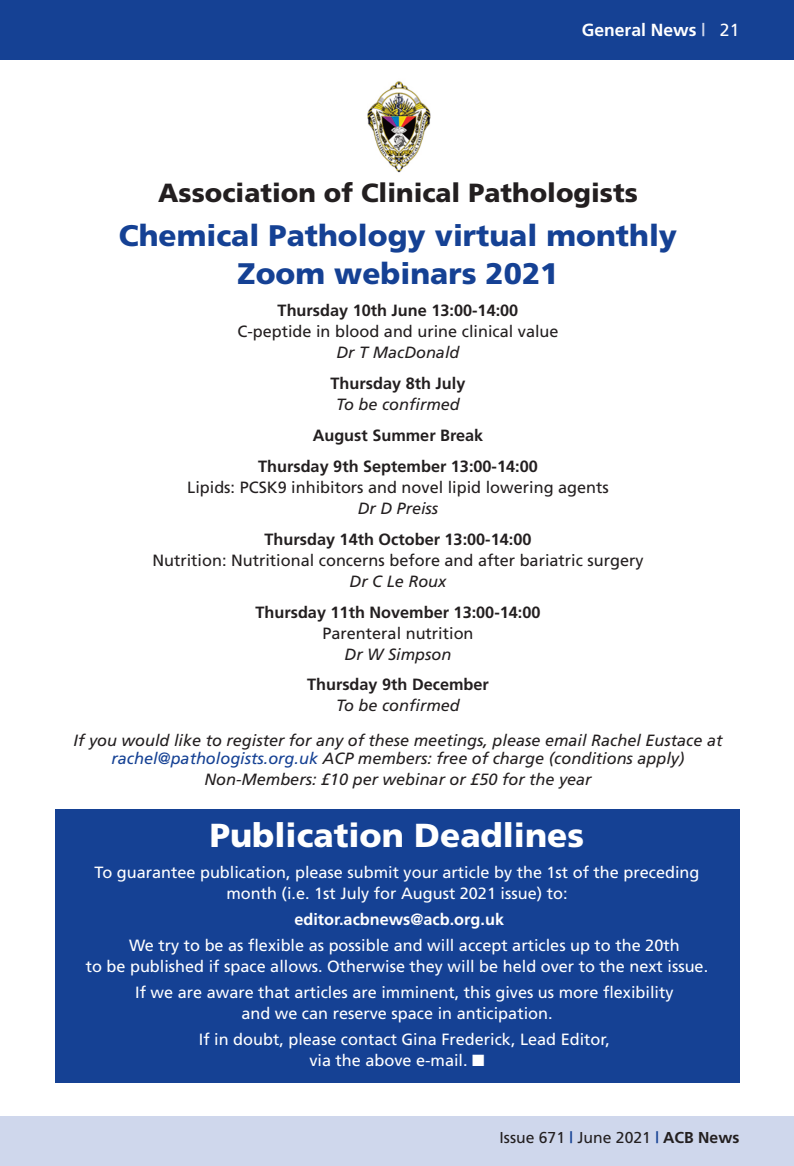
<style>
.page{position:relative;width:794px;height:1166px;background:#fff}
.page>*{position:absolute;margin:0;border:0;box-sizing:border-box;transform-origin:0 0}
.t1{font:900 33.25px "Frutiger";color:#fff}
.t2{font:900 29.75px/38.5px "Frutiger";color:#154194;text-align:center}
.t3{font:900 26.25px "Frutiger";color:#231f20}
.t4{font:700 17.5px "Frutiger";color:#fff}
.t5{font:16.28px/21px "Frutiger";color:#fff}
.t6{font:italic 16.28px/35px "Frutiger";color:#231f20;text-align:center}
.t7{font:700 16.28px/31px "Frutiger";color:#231f20;text-align:center}
.t8{font:16.28px "Frutiger";color:#231f20}
.t9{font:700 16.28px "Frutiger";color:#fff}
.t10{font:15.75px "Frutiger";color:#231f20}
.s1{color:#cfd7ec}
.s2{font-weight:400}
.s3{color:#154194}
.s4{font-weight:700;color:#154194}
.s5{font-weight:700}
</style>
<div class="page">
<div style="left:0;top:0;width:794px;height:60px;background:#154194"></div>
<div style="left:0;top:1116px;width:794px;height:50px;background:#cfd7ec"></div>
<div style="left:55px;top:809px;width:684px;height:273px;background:#154194"></div>
<img style="left:367px;top:81px;width:64px;height:92px">
<p class="t4" style="left:582px;top:23px;width:159px">General News <span class="s1">|</span> <span class="s2">21</span></p>
<h3 class="t3" style="left:158px;top:183px;width:481px">Association of Clinical Pathologists</h3>
<h2 class="t2" style="left:119px;top:218px;width:560px">Chemical Pathology virtual monthly<br>Zoom webinars 2021</h2>
<p class="t7" style="left:278px;top:296px;width:242px">Thursday 10th June 13:00-14:00</p>
<p class="t8" style="left:237px;top:325px;width:323px">C-peptide in blood and urine clinical value</p>
<p class="t6" style="left:336px;top:336px;width:124px">Dr T MacDonald</p>
<p class="t7" style="left:330px;top:369px;width:136px">Thursday 8th July</p>
<p class="t6" style="left:336px;top:388px;width:125px">To be confirmed</p>
<p class="t7" style="left:258px;top:421px;width:281px">August Summer Break<br>Thursday 9th September 13:00-14:00</p>
<p class="t8" style="left:187px;top:480px;width:423px">Lipids: PCSK9 inhibitors and novel lipid lowering agents</p>
<p class="t6" style="left:358px;top:492px;width:82px">Dr D Preiss</p>
<p class="t7" style="left:264px;top:525px;width:268px">Thursday 14th October 13:00-14:00</p>
<p class="t8" style="left:152px;top:553px;width:493px">Nutrition: Nutritional concerns before and after bariatric surgery</p>
<p class="t6" style="left:349px;top:565px;width:98px">Dr C Le Roux</p>
<p class="t7" style="left:255px;top:598px;width:286px">Thursday 11th November 13:00-14:00</p>
<p class="t8" style="left:322px;top:626px;width:153px">Parenteral nutrition</p>
<p class="t6" style="left:345px;top:637px;width:108px">Dr W Simpson</p>
<p class="t7" style="left:307px;top:670px;width:183px">Thursday 9th December</p>
<p class="t6" style="left:74px;top:689px;width:650px">To be confirmed<br>If you would like to register for any of these meetings, please email Rachel Eustace at</p>
<p class="t6" style="left:111px;top:749px;width:574px;line-height:21px"><span class="s3">rachel@pathologists.org.uk</span> ACP members: free of charge (conditions apply)<br>Non-Members: £10 per webinar or £50 for the year</p>
<h1 class="t1" style="left:210px;top:822px;width:376px">Publication Deadlines</h1>
<p class="t5" style="left:94px;top:863px;width:606px;text-align:center">To guarantee publication, please submit your article by the 1st of the preceding month (i.e. 1st July for August 2021 issue) to:</p>
<p class="t9" style="left:294px;top:913px;width:211px">editor.acbnews@acb.org.uk</p>
<p class="t5" style="left:86px;top:936px;width:624px;text-indent:43px">We try to be as flexible as possible and will accept articles up to the 20th<br>to be published if space allows. Otherwise they will be held over to the next issue.</p>
<p class="t5" style="left:241px;top:983px;width:434px;text-indent:-106px">If we are aware that articles are imminent, this gives us more flexibility and we can reserve space in anticipation.</p>
<p class="t5" style="left:309px;top:1030px;width:302px;text-indent:-110px">If in doubt, please contact Gina Frederick, Lead Editor, via the above e-mail. ■</p>
<p class="t10" style="left:499px;top:1131px;width:241px">Issue 671 <span class="s4">|</span> June 2021 <span class="s4">|</span> <span class="s5">ACB News</span></p>
</div>
